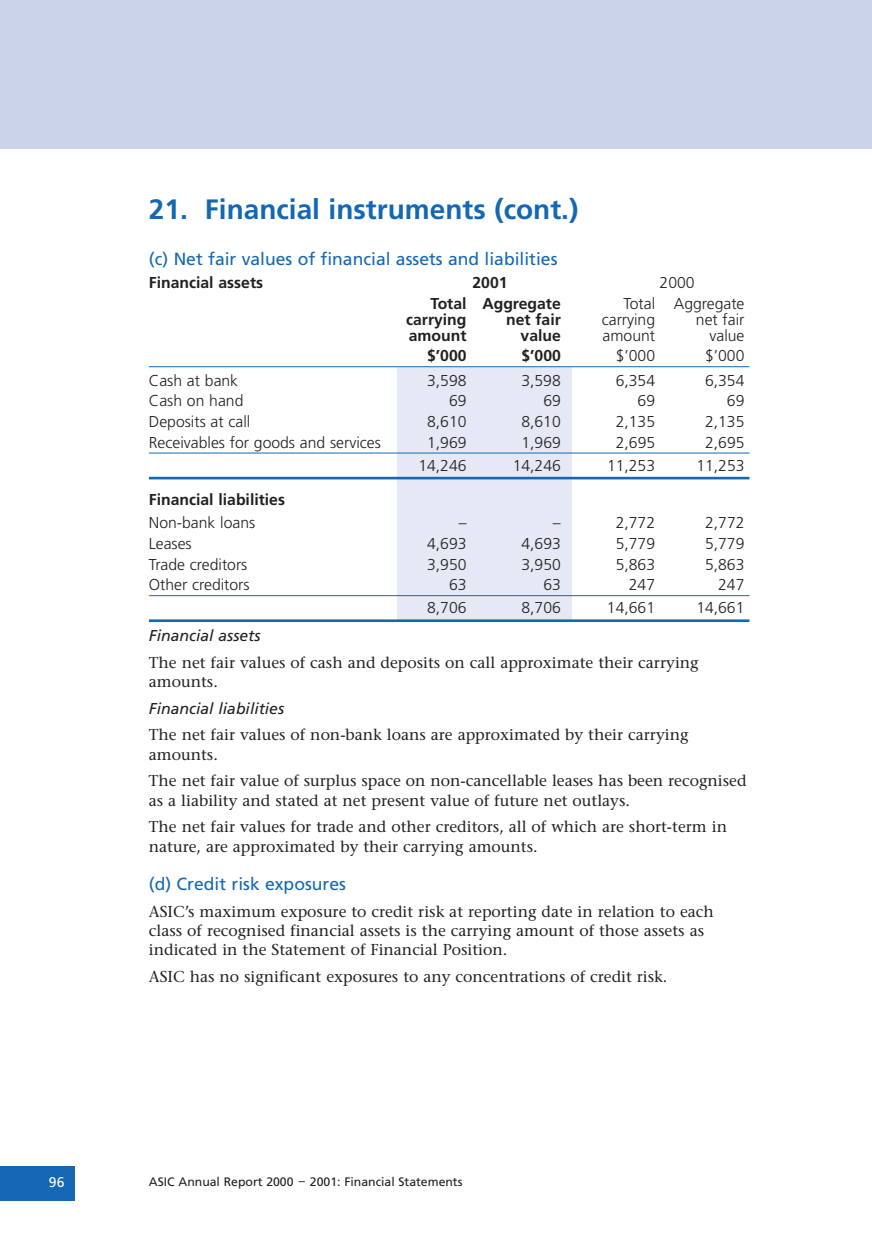
<style>
.page{position:relative;width:872px;height:1239px;background:#fff}
.page>*{position:absolute;margin:0;border:0;box-sizing:border-box;transform-origin:0 0}
.t1{font:700 28px "Frutiger";color:#1468b3}
.t2{font:17.5px "Frutiger";color:#1468b3}
.t3{font:15.75px/19.2px "Stone Serif";color:#231f20}
.t4{font:300 15.75px "Frutiger";color:#231f20}
.t5{font:700 15.75px "Frutiger";color:#231f20}
.t6{font:italic 15.75px "Frutiger";color:#231f20}
.t7{font:14px "Frutiger";color:#fff}
.t8{font:12.25px "Frutiger";color:#231f20}
</style>
<div class="page">
<div style="left:397px;top:367px;width:175px;height:253px;background:#e4e9f5"></div>
<div style="left:0;top:0;width:872px;height:149px;background:#cbd3eb"></div>
<div style="left:0;top:1166px;width:74px;height:34px;background:#1468b3"></div>
<hr style="left:149px;top:366px;width:600px;height:1px;background:#1468b3">
<hr style="left:149px;top:453px;width:600px;height:1px;background:#1468b3">
<hr style="left:149px;top:477px;width:600px;height:2px;background:#1468b3">
<hr style="left:149px;top:595px;width:600px;height:1px;background:#1468b3">
<hr style="left:149px;top:619px;width:600px;height:3px;background:#1468b3">
<h1 class="t1" style="left:149px;top:198px;width:431px">21. Financial instruments (cont.)</h1>
<p class="t2" style="left:149px;top:252px;width:410px">(c) Net fair values of financial assets and liabilities</p>
<p class="t5" style="left:149px;top:277px;width:116px">Financial assets</p>
<p class="t5" style="left:472px;top:277px;width:37px">2001</p>
<p class="t4" style="left:659px;top:277px;width:37px">2000</p>
<p class="t5" style="left:430px;top:297px;width:132px">Total Aggregate</p>
<p class="t4" style="left:623px;top:297px;width:122px">Total Aggregate</p>
<p class="t5" style="left:406px;top:313px;width:62px">carrying</p>
<p class="t5" style="left:506px;top:313px;width:56px">net fair</p>
<p class="t4" style="left:601px;top:313px;width:55px">carrying</p>
<p class="t4" style="left:696px;top:313px;width:50px">net fair</p>
<p class="t5" style="left:409px;top:329px;width:59px">amount</p>
<p class="t5" style="left:520px;top:329px;width:42px">value</p>
<p class="t4" style="left:602px;top:329px;width:54px">amount</p>
<p class="t4" style="left:709px;top:329px;width:36px">value</p>
<p class="t5" style="left:427px;top:350px;width:41px">$’000</p>
<p class="t5" style="left:521px;top:350px;width:41px">$’000</p>
<p class="t4" style="left:615px;top:350px;width:41px">$’000</p>
<p class="t4" style="left:705px;top:350px;width:41px">$’000</p>
<p class="t4" style="left:149px;top:374px;width:91px">Cash at bank</p>
<p class="t4" style="left:427px;top:374px;width:41px">3,598</p>
<p class="t4" style="left:521px;top:374px;width:41px">3,598</p>
<p class="t4" style="left:615px;top:374px;width:41px">6,354</p>
<p class="t4" style="left:705px;top:374px;width:41px">6,354</p>
<p class="t4" style="left:149px;top:394px;width:96px">Cash on hand</p>
<p class="t4" style="left:449px;top:394px;width:19px">69</p>
<p class="t4" style="left:543px;top:394px;width:19px">69</p>
<p class="t4" style="left:637px;top:394px;width:19px">69</p>
<p class="t4" style="left:727px;top:394px;width:19px">69</p>
<p class="t4" style="left:149px;top:415px;width:103px">Deposits at call</p>
<p class="t4" style="left:427px;top:415px;width:41px">8,610</p>
<p class="t4" style="left:521px;top:415px;width:41px">8,610</p>
<p class="t4" style="left:615px;top:415px;width:41px">2,135</p>
<p class="t4" style="left:705px;top:415px;width:41px">2,135</p>
<p class="t4" style="left:149px;top:436px;width:233px">Receivables for goods and services</p>
<p class="t4" style="left:427px;top:436px;width:41px">1,969</p>
<p class="t4" style="left:521px;top:436px;width:41px">1,969</p>
<p class="t4" style="left:615px;top:436px;width:41px">2,695</p>
<p class="t4" style="left:705px;top:436px;width:41px">2,695</p>
<p class="t4" style="left:418px;top:459px;width:50px">14,246</p>
<p class="t4" style="left:512px;top:459px;width:50px">14,246</p>
<p class="t4" style="left:607px;top:459px;width:50px">11,253</p>
<p class="t4" style="left:696px;top:459px;width:50px">11,253</p>
<p class="t5" style="left:149px;top:493px;width:138px">Financial liabilities</p>
<p class="t4" style="left:149px;top:516px;width:108px">Non-bank loans</p>
<p class="t4" style="left:458px;top:516px;width:9px">–</p>
<p class="t4" style="left:553px;top:516px;width:9px">–</p>
<p class="t4" style="left:615px;top:516px;width:41px">2,772</p>
<p class="t4" style="left:705px;top:516px;width:41px">2,772</p>
<p class="t4" style="left:149px;top:537px;width:44px">Leases</p>
<p class="t4" style="left:427px;top:537px;width:41px">4,693</p>
<p class="t4" style="left:521px;top:537px;width:41px">4,693</p>
<p class="t4" style="left:615px;top:537px;width:41px">5,779</p>
<p class="t4" style="left:705px;top:537px;width:41px">5,779</p>
<p class="t4" style="left:149px;top:558px;width:100px">Trade creditors</p>
<p class="t4" style="left:427px;top:558px;width:41px">3,950</p>
<p class="t4" style="left:521px;top:558px;width:41px">3,950</p>
<p class="t4" style="left:615px;top:558px;width:41px">5,863</p>
<p class="t4" style="left:705px;top:558px;width:41px">5,863</p>
<p class="t4" style="left:149px;top:578px;width:102px">Other creditors</p>
<p class="t4" style="left:449px;top:578px;width:19px">63</p>
<p class="t4" style="left:543px;top:578px;width:19px">63</p>
<p class="t4" style="left:629px;top:578px;width:28px">247</p>
<p class="t4" style="left:718px;top:578px;width:28px">247</p>
<p class="t4" style="left:427px;top:602px;width:41px">8,706</p>
<p class="t4" style="left:521px;top:602px;width:41px">8,706</p>
<p class="t4" style="left:607px;top:602px;width:50px">14,661</p>
<p class="t4" style="left:696px;top:602px;width:50px">14,661</p>
<p class="t6" style="left:149px;top:629px;width:113px">Financial assets</p>
<p class="t3" style="left:149px;top:654px;width:551px">The net fair values of cash and deposits on call approximate their carrying amounts.</p>
<p class="t6" style="left:149px;top:702px;width:137px">Financial liabilities</p>
<p class="t3" style="left:149px;top:727px;width:541px">The net fair values of non-bank loans are approximated by their carrying amounts.</p>
<p class="t3" style="left:149px;top:773px;width:599px">The net fair value of surplus space on non-cancellable leases has been recognised as a liability and stated at net present value of future net outlays.</p>
<p class="t3" style="left:149px;top:819px;width:579px">The net fair values for trade and other creditors, all of which are short-term in nature, are approximated by their carrying amounts.</p>
<p class="t2" style="left:149px;top:877px;width:198px">(d) Credit risk exposures</p>
<p class="t3" style="left:149px;top:903px;width:566px">ASIC’s maximum exposure to credit risk at reporting date in relation to each class of recognised financial assets is the carrying amount of those assets as indicated in the Statement of Financial Position.</p>
<p class="t3" style="left:149px;top:968px;width:520px">ASIC has no significant exposures to any concentrations of credit risk.</p>
<p class="t7" style="left:49px;top:1176px;width:17px">96</p>
<p class="t8" style="left:149px;top:1177px;width:315px">ASIC Annual Report 2000 – 2001: Financial Statements</p>
</div>
